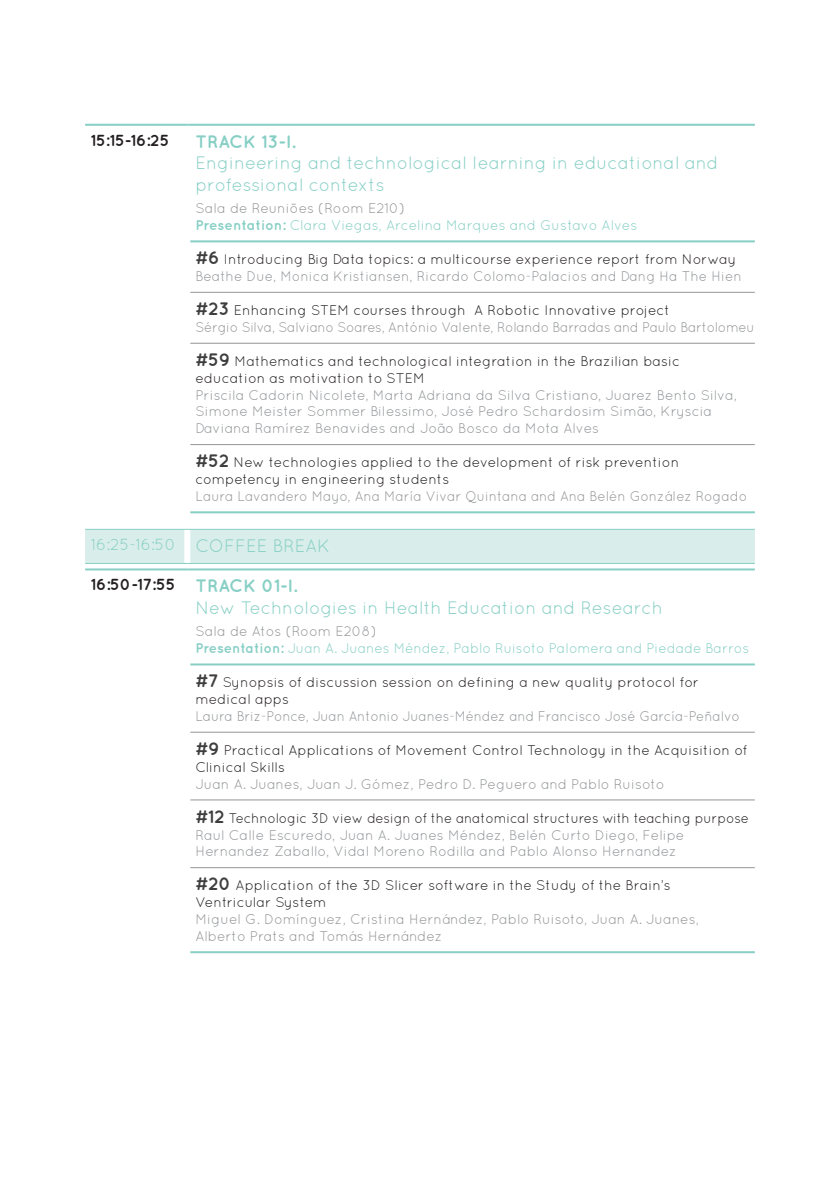
<style>
.page{position:relative;width:840px;height:1191px;background:#fff}
.page>*{position:absolute;margin:0;border:0;box-sizing:border-box;transform-origin:0 0}
.t1{font:18px/21.6px "Quicksand";color:#87cfc5}
.t2{font:700 18px "Quicksand";color:#87cfc5}
.t3{font:700 16px "Quicksand";color:#231f20}
.t4{font:16px "Quicksand";color:#87cfc5}
.t5{font:14px/16.8px "Quicksand";color:#939598}
.t6{font:14px/16.8px "Quicksand";color:#231f20}
.t7{font:14px/16.8px "Quicksand";color:#87cfc5}
.t8{font:14px/16.8px "Quicksand";letter-spacing:-.02em;color:#939598;scale:.96 1}
.t9{font:14px "Quicksand";color:#939598;scale:.96 1}
.s1{color:#939598}
.s2{font-weight:700}
.s3{font-weight:700;font-size:18px;color:#3e3e3f}
.s4{color:#231f20}
.s5{font-size:18px}
.s6{font-size:18px;color:#87cfc5}
</style>
<div class="page">
<div style="left:85px;top:530px;width:669px;height:33px;background:#d9eeea"></div>
<hr style="left:190px;top:292px;width:564px;height:1px;background:#939598">
<hr style="left:190px;top:343px;width:564px;height:1px;background:#939598">
<hr style="left:190px;top:444px;width:564px;height:1px;background:#939598">
<hr style="left:190px;top:732px;width:564px;height:1px;background:#939598">
<hr style="left:190px;top:799px;width:564px;height:1px;background:#939598">
<hr style="left:190px;top:867px;width:564px;height:1px;background:#939598">
<hr style="left:190px;top:951px;width:564px;height:2px;background:#87cfc5">
<hr style="left:85px;top:124px;width:102px;height:2px;background:#87cfc5">
<hr style="left:187px;top:124px;width:567px;height:2px;background:#87cfc5">
<hr style="left:190px;top:240px;width:564px;height:2px;background:#87cfc5">
<hr style="left:190px;top:511px;width:564px;height:2px;background:#87cfc5">
<hr style="left:85px;top:529px;width:102px;height:1px;background:#87cfc5">
<hr style="left:187px;top:529px;width:567px;height:1px;background:#87cfc5">
<hr style="left:85px;top:563px;width:102px;height:1px;background:#87cfc5">
<hr style="left:187px;top:563px;width:567px;height:1px;background:#87cfc5">
<hr style="left:85px;top:568px;width:102px;height:2px;background:#87cfc5">
<hr style="left:187px;top:568px;width:567px;height:2px;background:#87cfc5">
<hr style="left:190px;top:663px;width:564px;height:2px;background:#87cfc5">
<p class="t3" style="left:91px;top:130px;width:80px">15:15-16:25</p>
<p class="t2" style="left:195px;top:130px;width:24px">Trac</p>
<p class="t2" style="left:243px;top:130px;width:54px">k 13-I.</p>
<p class="t1" style="left:195px;top:152px;width:524px">Engineering and technological learning in educational and professional contexts</p>
<p class="t7" style="left:195px;top:200px;width:443px"><span class="s1">Sala de Reuniões (Room E210)<br></span><span class="s2">Presentation:</span> Clara Viegas, Arcelina Marques and Gustavo Alves</p>
<p class="t5" style="left:195px;top:251px;width:547px"><span class="s3">#6</span> <span class="s4">Introducing Big Data topics: a multicourse experience report from Norway<br></span>Beathe Due, Monica Kristiansen, Ricardo Colomo-Palacios and Dang Ha The Hien</p>
<p class="t8" style="left:195px;top:302px;width:583px"><span class="s3">#23</span> <span class="s4">Enhancing STEM courses through A Robotic Innovative project<br></span>Sérgio Silva, Salviano Soares, António Valente, Rolando Barradas and Paulo Bartolomeu</p>
<p class="t6" style="left:195px;top:352px;width:486px"><span class="s3">#59</span> Mathematics and technological integration in the Brazilian basic education as motivation to STEM</p>
<p class="t5" style="left:195px;top:386px;width:542px">Priscila Cadorin Nicolete, Marta Adriana da Silva Cristiano, Juarez Bento Silva,<br>Simone Meister Sommer Bilessimo, José Pedro Schardosim Simão, Kryscia<br>Daviana Ramírez Benavides and João Bosco da Mota Alves</p>
<p class="t6" style="left:195px;top:454px;width:485px"><span class="s3">#52</span> New technologies applied to the development of risk prevention competency in engineering students</p>
<p class="t5" style="left:195px;top:487px;width:553px">Laura Lavandero Mayo, Ana María Vivar Quintana and Ana Belén González Rogado</p>
<p class="t4" style="left:91px;top:535px;width:194px">16:25-16:50 <span class="s5">Coffee brea</span></p>
<p class="t1" style="left:317px;top:535px;width:14px">k</p>
<p class="t3" style="left:91px;top:575px;width:129px">16:50-17:55 <span class="s6">Trac</span></p>
<p class="t2" style="left:243px;top:575px;width:55px">k 01-I.</p>
<p class="t1" style="left:195px;top:596px;width:468px">New Technologies in Health Education and Research</p>
<p class="t7" style="left:195px;top:623px;width:555px"><span class="s1">Sala de Atos (Room E208)<br></span><span class="s2">Presentation:</span> Juan A. Juanes Méndez, Pablo Ruisoto Palomera and Piedade Barros</p>
<p class="t6" style="left:195px;top:674px;width:505px"><span class="s3">#7</span> Synopsis of discussion session on defining a new quality protocol for medical apps</p>
<p class="t9" style="left:195px;top:708px;width:568px">Laura Briz-Ponce, Juan Antonio Juanes-Méndez and Francisco José García-Peñalvo</p>
<p class="t6" style="left:195px;top:741px;width:553px"><span class="s3">#9</span> Practical Applications of Movement Control Technology in the Acquisition of<br>Clinical Skills</p>
<p class="t5" style="left:195px;top:775px;width:470px">Juan A. Juanes, Juan J. Gómez, Pedro D. Peguero and Pablo Ruisoto</p>
<p class="t5" style="left:195px;top:809px;width:554px"><span class="s3">#12</span> <span class="s4">Technologic 3D view design of the anatomical structures with teaching purpose<br></span>Raul Calle Escuredo, Juan A. Juanes Méndez, Belén Curto Diego, Felipe<br>Hernandez Zaballo, Vidal Moreno Rodilla and Pablo Alonso Hernandez</p>
<p class="t6" style="left:195px;top:877px;width:476px"><span class="s3">#20</span> Application of the 3D Slicer software in the Study of the Brain’s<br>Ventricular System</p>
<p class="t5" style="left:195px;top:910px;width:504px">Miguel G. Domínguez, Cristina Hernández, Pablo Ruisoto, Juan A. Juanes,<br>Alberto Prats and Tomás Hernández</p>
</div>
